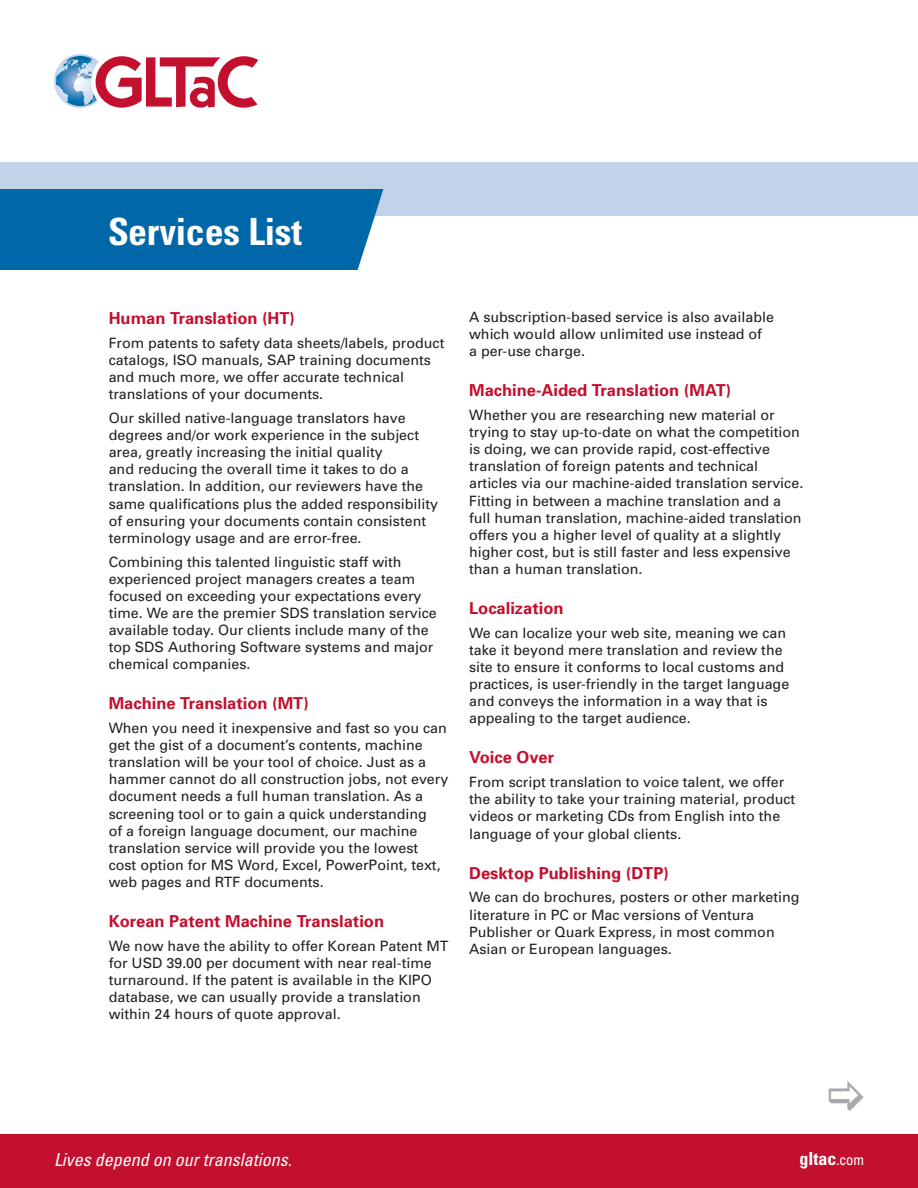
<style>
.page{position:relative;width:918px;height:1188px;background:#fff}
.page>*{position:absolute;margin:0;border:0;box-sizing:border-box;transform-origin:0 0}
.t1{font:700 condensed 37.5px "Univers S";color:#fff}
.t2{font:italic condensed 18px "Univers";color:#fff}
.t3{font:700 condensed 18px "Univers";color:#fff}
.t4{font:700 16.5px "Univers";color:#c3102f}
.t5{font:14.25px/17.1px "Univers";color:#231f20}
.s1{font-family:"Univers S";font-weight:400;font-size:15px}
</style>
<div class="page">
<div style="left:0;top:162px;width:918px;height:54px;background:#c2d3e9"></div>
<div style="left:0;top:1134px;width:918px;height:54px;background:#c3102f"></div>
<div style="left:0;top:189px;width:383px;height:81px;background:#0068a9"></div>
<svg style="left:54px;top:54px;width:204px;height:54px"></svg>
<p class="t1" style="left:108px;top:209px;width:195px">Services List</p>
<p class="t4" style="left:109px;top:308px;width:188px">Human Translation (HT)</p>
<p class="t5" style="left:109px;top:334px;width:337px">From patents to safety data sheets/labels, product catalogs, ISO manuals, SAP training documents and much more, we offer accurate technical translations of your documents.</p>
<p class="t5" style="left:109px;top:409px;width:331px">Our skilled native-language translators have degrees and/or work experience in the subject area, greatly increasing the initial quality<br>and reducing the overall time it takes to do a translation. In addition, our reviewers have the same qualifications plus the added responsibility of ensuring your documents contain consistent terminology usage and are error-free.</p>
<p class="t5" style="left:109px;top:553px;width:330px">Combining this talented linguistic staff with experienced project managers creates a team focused on exceeding your expectations every time. We are the premier SDS translation service available today. Our clients include many of the top SDS Authoring Software systems and major chemical companies.</p>
<p class="t4" style="left:109px;top:693px;width:202px">Machine Translation (MT)</p>
<p class="t5" style="left:109px;top:719px;width:341px">When you need it inexpensive and fast so you can get the gist of a document’s contents, machine translation will be your tool of choice. Just as a hammer cannot do all construction jobs, not every document needs a full human translation. As a screening tool or to gain a quick understanding<br>of a foreign language document, our machine translation service will provide you the lowest cost option for MS Word, Excel, PowerPoint, text, web pages and RTF documents.</p>
<p class="t4" style="left:109px;top:911px;width:277px">Korean Patent Machine Translation</p>
<p class="t5" style="left:109px;top:937px;width:341px">We now have the ability to offer Korean Patent MT for USD 39.00 per document with near real-time turnaround. If the patent is available in the KIPO database, we can usually provide a translation within 24 hours of quote approval.</p>
<p class="t5" style="left:469px;top:308px;width:306px">A subscription-based service is also available which would allow unlimited use instead of<br>a per-use charge.</p>
<p class="t4" style="left:469px;top:380px;width:264px">Machine-Aided Translation (MAT)</p>
<p class="t5" style="left:469px;top:406px;width:336px">Whether you are researching new material or trying to stay up-to-date on what the competition is doing, we can provide rapid, cost-effective translation of foreign patents and technical articles via our machine-aided translation service.<br>Fitting in between a machine translation and a full human translation, machine-aided translation offers you a higher level of quality at a slightly higher cost, but is still faster and less expensive than a human translation.</p>
<p class="t4" style="left:469px;top:598px;width:96px">Localization</p>
<p class="t5" style="left:469px;top:624px;width:322px">We can localize your web site, meaning we can take it beyond mere translation and review the site to ensure it conforms to local customs and practices, is user-friendly in the target language and conveys the information in a way that is appealing to the target audience.</p>
<p class="t4" style="left:469px;top:747px;width:86px">Voice Over</p>
<p class="t5" style="left:469px;top:773px;width:328px">From script translation to voice talent, we offer the ability to take your training material, product videos or marketing CDs from English into the language of your global clients.</p>
<p class="t4" style="left:469px;top:862px;width:201px">Desktop Publishing (DTP)</p>
<p class="t5" style="left:469px;top:889px;width:332px">We can do brochures, posters or other marketing literature in PC or Mac versions of Ventura Publisher or Quark Express, in most common Asian or European languages.</p>
<p class="t2" style="left:54px;top:1148px;width:239px">Lives depend on our translations.</p>
<p class="t3" style="left:800px;top:1148px;width:66px">gltac<span class="s1">.com</span></p>
</div>
